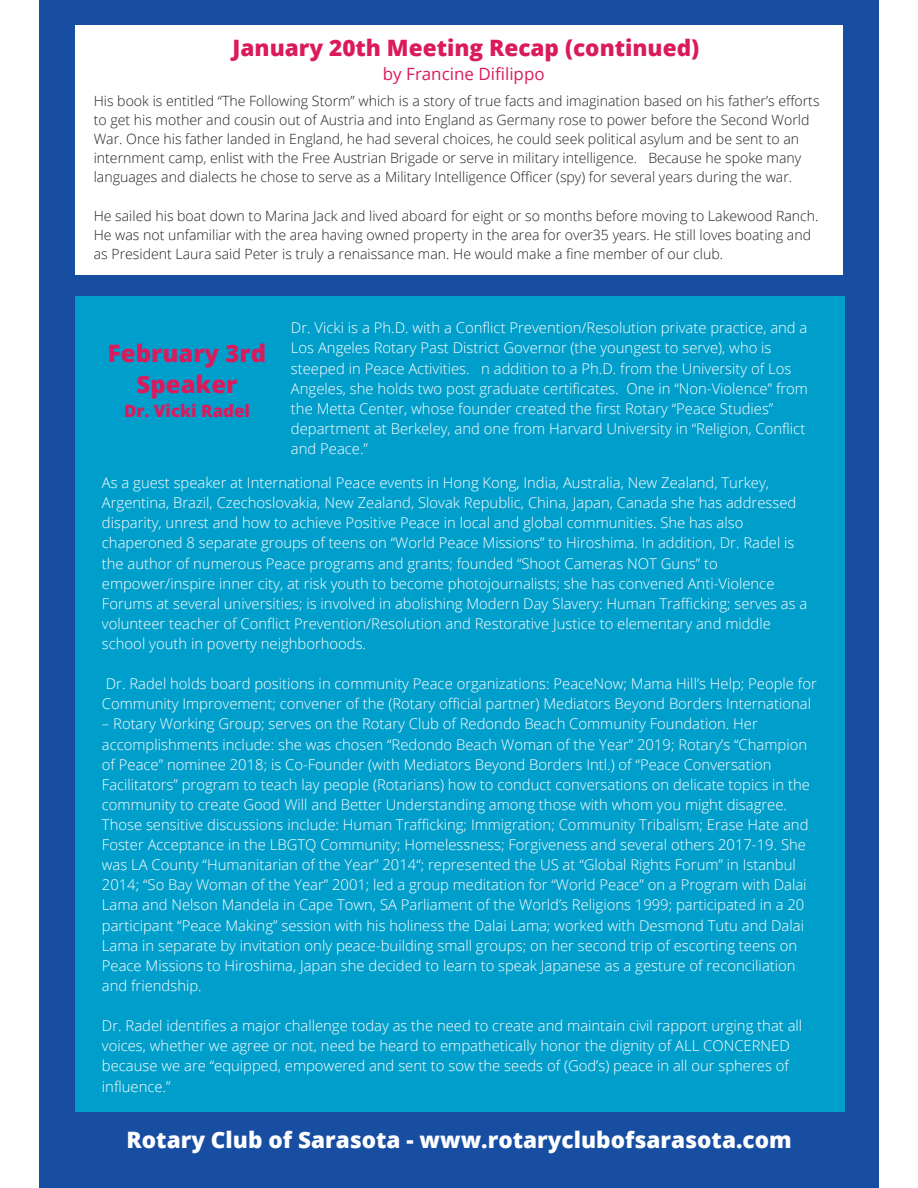
<style>
.page{position:relative;width:918px;height:1188px;background:#fff}
.page>*{position:absolute;margin:0;border:0;box-sizing:border-box;transform-origin:0 0}
.t1{font:800 24px/30.8px "Open Sans";color:#db1a5d;text-align:center}
.t2{font:800 22.65px "Open Sans";color:#fff}
.t3{font:800 22.65px "Open Sans";color:#db1a5d}
.t4{font:16.95px "Open Sans";color:#db1a5d}
.t5{font:800 16.95px "Open Sans";color:#db1a5d}
.t6{font:300 14.85px/20.1px "Open Sans";color:#fff}
.t7{font:300 14.1px/19px "Open Sans";color:#231f20}
</style>
<div class="page">
<div style="left:39px;top:0;width:840px;height:1188px;background:#174ea2"></div>
<div style="left:75px;top:25px;width:767px;height:250px;background:#fff"></div>
<div style="left:75px;top:297px;width:770px;height:815px;background:#009fcb"></div>
<h2 class="t3" style="left:233px;top:32px;width:468px">January 20th Meeting Recap (continued)</h2>
<p class="t4" style="left:383px;top:62px;width:163px">by Francine Difilippo</p>
<p class="t7" style="left:94px;top:91px;width:727px">His book is entitled “The Following Storm” which is a story of true facts and imagination based on his father’s efforts to get his mother and cousin out of Austria and into England as Germany rose to power before the Second World War. Once his father landed in England, he had several choices, he could seek political asylum and be sent to an internment camp, enlist with the Free Austrian Brigade or serve in military intelligence. Because he spoke many languages and dialects he chose to serve as a Military Intelligence Officer (spy) for several years during the war.</p>
<p class="t7" style="left:94px;top:206px;width:726px">He sailed his boat down to Marina Jack and lived aboard for eight or so months before moving to Lakewood Ranch.<br>He was not unfamiliar with the area having owned property in the area for over35 years. He still loves boating and as President Laura said Peter is truly a renaissance man. He would make a fine member of our club.</p>
<h1 class="t1" style="left:108px;top:338px;width:160px">February 3rd<br>Speaker</h1>
<p class="t5" style="left:124px;top:399px;width:128px">Dr. Vicki Radel</p>
<p class="t6" style="left:291px;top:317px;width:519px">Dr. Vicki is a Ph.D. with a Conflict Prevention/Resolution private practice, and a Los Angeles Rotary Past District Governor (the youngest to serve), who is steeped in Peace Activities. n addition to a Ph.D. from the University of Los Angeles, she holds two post graduate certificates. One in “Non-Violence” from the Metta Center, whose founder created the first Rotary “Peace Studies” department at Berkeley, and one from Harvard University in “Religion, Conflict and Peace.”</p>
<p class="t6" style="left:102px;top:472px;width:707px">As a guest speaker at International Peace events in Hong Kong, India, Australia, New Zealand, Turkey, Argentina, Brazil, Czechoslovakia, New Zealand, Slovak Republic, China, Japan, Canada she has addressed disparity, unrest and how to achieve Positive Peace in local and global communities. She has also chaperoned 8 separate groups of teens on “World Peace Missions” to Hiroshima. In addition, Dr. Radel is the author of numerous Peace programs and grants; founded “Shoot Cameras NOT Guns” to empower/inspire inner city, at risk youth to become photojournalists; she has convened Anti-Violence Forums at several universities; is involved in abolishing Modern Day Slavery: Human Trafficking; serves as a volunteer teacher of Conflict Prevention/Resolution and Restorative Justice to elementary and middle school youth in poverty neighborhoods.</p>
<p class="t6" style="left:102px;top:673px;width:716px">Dr. Radel holds board positions in community Peace organizations: PeaceNow; Mama Hill’s Help; People for<br>Community Improvement; convener of the (Rotary official partner) Mediators Beyond Borders International</p>
<p class="t6" style="left:102px;top:714px;width:710px">– Rotary Working Group; serves on the Rotary Club of Redondo Beach Community Foundation. Her accomplishments include: she was chosen “Redondo Beach Woman of the Year” 2019; Rotary’s “Champion of Peace” nominee 2018; is Co-Founder (with Mediators Beyond Borders Intl.) of “Peace Conversation Facilitators” program to teach lay people (Rotarians) how to conduct conversations on delicate topics in the community to create Good Will and Better Understanding among those with whom you might disagree.<br>Those sensitive discussions include: Human Trafficking; Immigration; Community Tribalism; Erase Hate and Foster Acceptance in the LBGTQ Community; Homelessness; Forgiveness and several others 2017-19. She was LA County “Humanitarian of the Year” 2014“; represented the US at “Global Rights Forum” in Istanbul 2014; “So Bay Woman of the Year” 2001; led a group meditation for “World Peace” on a Program with Dalai Lama and Nelson Mandela in Cape Town, SA Parliament of the World’s Religions 1999; participated in a 20 participant “Peace Making” session with his holiness the Dalai Lama; worked with Desmond Tutu and Dalai Lama in separate by invitation only peace-building small groups; on her second trip of escorting teens on Peace Missions to Hiroshima, Japan she decided to learn to speak Japanese as a gesture of reconciliation and friendship.</p>
<p class="t6" style="left:102px;top:1015px;width:702px">Dr. Radel identifies a major challenge today as the need to create and maintain civil rapport urging that all voices, whether we agree or not, need be heard to empathetically honor the dignity of ALL CONCERNED because we are “equipped, empowered and sent to sow the seeds of (God’s) peace in all our spheres of influence.”</p>
<h2 class="t2" style="left:127px;top:1124px;width:667px">Rotary Club of Sarasota - www.rotaryclubofsarasota.com</h2>
</div>
